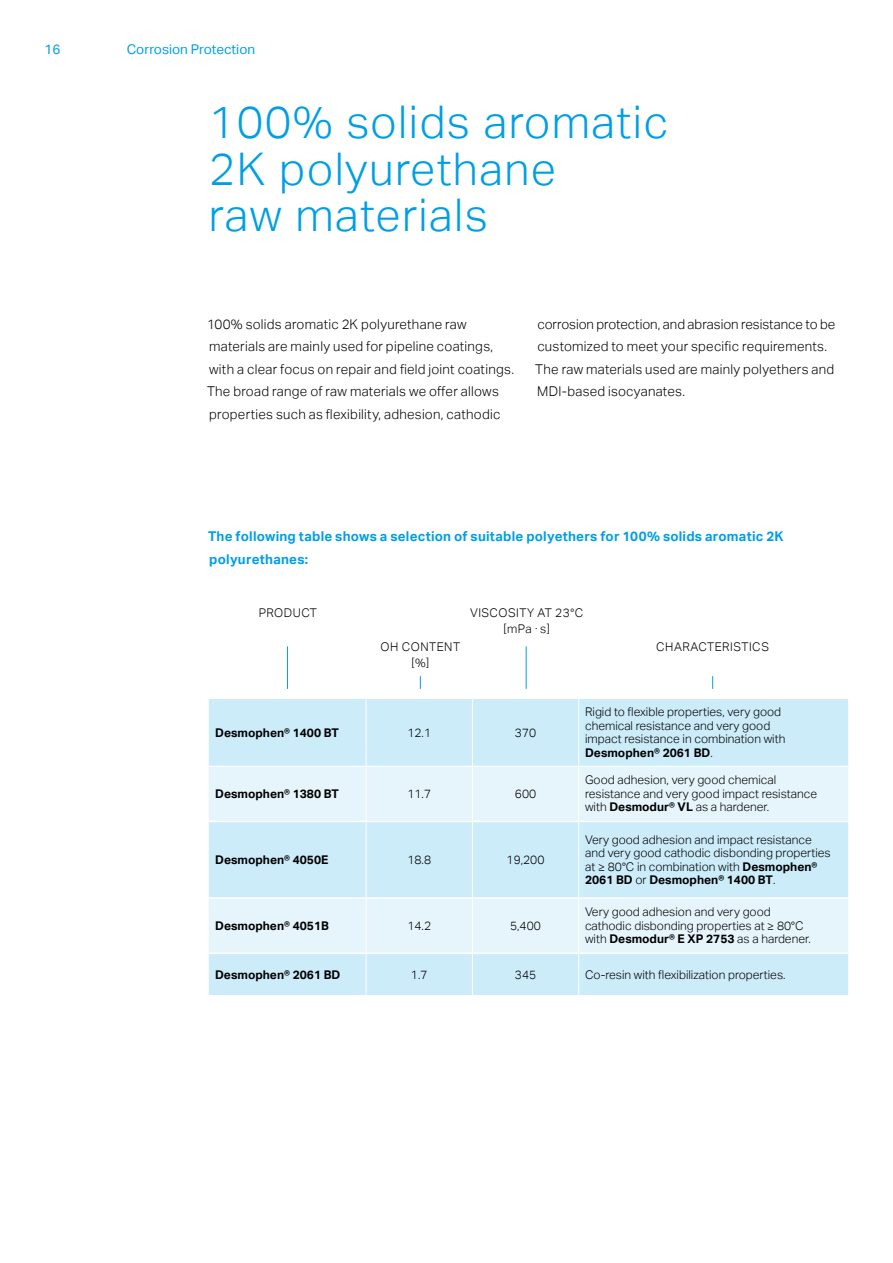
<style>
.page{position:relative;width:893px;height:1263px;background:#fff}
.page>*{position:absolute;margin:0;border:0;box-sizing:border-box;transform-origin:0 0}
.t1{font:300 45px/46.5px "Aktiv Grotesk";letter-spacing:.03em;color:#009fe4}
.t2{font:300 13.5px/22.5px "Aktiv Grotesk";letter-spacing:.02em;color:#000}
.t3{font:700 13.5px/22.5px "Aktiv Grotesk";letter-spacing:.015em;color:#009fe4}
.t4{font:13.5px "Aktiv Grotesk";color:#009fe4}
.t5{font:300 12px/13.5px "Aktiv Grotesk";color:#000}
.t6{font:700 12px "Aktiv Grotesk";color:#000}
.t7{font:300 12px/16.5px "Aktiv Grotesk";letter-spacing:.04em;color:#000;text-align:center}
.t8{font:300 12px "Aktiv Grotesk";letter-spacing:.035em;color:#000}
.s1{font-weight:700}
</style>
<div class="page">
<div style="left:209px;top:699px;width:639px;height:296px;background:#ccecfa"></div>
<svg style="left:209px;top:767px;width:639px;height:185px;fill:#e6f5fc"></svg>
<hr style="left:209px;top:821px;width:157px;height:1px;background:#fff">
<hr style="left:366px;top:821px;width:106px;height:1px;background:#fff">
<hr style="left:473px;top:821px;width:105px;height:1px;background:#fff">
<hr style="left:579px;top:821px;width:269px;height:1px;background:#fff">
<hr style="left:209px;top:897px;width:157px;height:2px;background:#fff">
<hr style="left:366px;top:897px;width:106px;height:2px;background:#fff">
<hr style="left:473px;top:897px;width:105px;height:2px;background:#fff">
<hr style="left:579px;top:897px;width:269px;height:2px;background:#fff">
<hr style="left:209px;top:952px;width:157px;height:2px;background:#fff">
<hr style="left:366px;top:952px;width:106px;height:2px;background:#fff">
<hr style="left:473px;top:952px;width:105px;height:2px;background:#fff">
<hr style="left:579px;top:952px;width:269px;height:2px;background:#fff">
<hr style="left:366px;top:699px;width:1px;height:67px;background:#fff">
<hr style="left:472px;top:699px;width:1px;height:67px;background:#fff">
<hr style="left:578px;top:699px;width:1px;height:67px;background:#fff">
<hr style="left:209px;top:766px;width:157px;height:1px;background:#fff">
<hr style="left:366px;top:766px;width:106px;height:1px;background:#fff">
<hr style="left:366px;top:766px;width:1px;height:55px;background:#fff">
<hr style="left:472px;top:766px;width:107px;height:1px;background:#fff">
<hr style="left:472px;top:766px;width:1px;height:55px;background:#fff">
<hr style="left:579px;top:766px;width:270px;height:1px;background:#fff">
<hr style="left:578px;top:766px;width:1px;height:55px;background:#fff">
<hr style="left:366px;top:821px;width:1px;height:77px;background:#fff">
<hr style="left:472px;top:821px;width:1px;height:77px;background:#fff">
<hr style="left:578px;top:821px;width:1px;height:77px;background:#fff">
<hr style="left:366px;top:898px;width:1px;height:55px;background:#fff">
<hr style="left:472px;top:898px;width:1px;height:55px;background:#fff">
<hr style="left:578px;top:898px;width:1px;height:55px;background:#fff">
<hr style="left:366px;top:953px;width:1px;height:42px;background:#fff">
<hr style="left:472px;top:953px;width:1px;height:42px;background:#fff">
<hr style="left:578px;top:953px;width:1px;height:42px;background:#fff">
<svg style="left:420px;top:676px;width:1px;height:13px"></svg>
<svg style="left:712px;top:676px;width:1px;height:13px"></svg>
<hr style="left:287px;top:646px;width:1px;height:43px;background:#009fe4">
<hr style="left:526px;top:646px;width:1px;height:43px;background:#009fe4">
<p class="t4" style="left:45px;top:42px;width:17px">16</p>
<p class="t4" style="left:127px;top:42px;width:130px">Corrosion Protection</p>
<h1 class="t1" style="left:209px;top:100px;width:461px">100% solids aromatic<br>2K polyurethane<br>raw materials</h1>
<p class="t2" style="left:207px;top:313px;width:308px">100% solids aromatic 2K polyurethane raw materials are mainly used for pipeline coatings, with a clear focus on repair and field joint coatings.<br>The broad range of raw materials we offer allows properties such as flexibility, adhesion, cathodic</p>
<p class="t2" style="left:535px;top:313px;width:302px">corrosion protection, and abrasion resistance to be customized to meet your specific requirements.<br>The raw materials used are mainly polyethers and MDI-based isocyanates.</p>
<p class="t3" style="left:208px;top:525px;width:577px">The following table shows a selection of suitable polyethers for 100% solids aromatic 2K polyurethanes:</p>
<p class="t8" style="left:259px;top:605px;width:60px">PRODUCT</p>
<p class="t7" style="left:470px;top:604px;width:115px">VISCOSITY AT 23°C [mPa · s]</p>
<p class="t7" style="left:380px;top:638px;width:81px">OH CONTENT [%]</p>
<p class="t7" style="left:656px;top:638px;width:114px">CHARACTERISTICS</p>
<p class="t6" style="left:215px;top:725px;width:125px">Desmophen® 1400 BT</p>
<p class="t5" style="left:407px;top:726px;width:25px">12.1</p>
<p class="t5" style="left:515px;top:726px;width:23px">370</p>
<p class="t6" style="left:215px;top:787px;width:125px">Desmophen® 1380 BT</p>
<p class="t5" style="left:407px;top:787px;width:25px">11.7</p>
<p class="t5" style="left:515px;top:787px;width:23px">600</p>
<p class="t6" style="left:215px;top:853px;width:115px">Desmophen® 4050E</p>
<p class="t5" style="left:407px;top:853px;width:25px">18.8</p>
<p class="t5" style="left:507px;top:853px;width:39px">19,200</p>
<p class="t6" style="left:215px;top:919px;width:115px">Desmophen® 4051B</p>
<p class="t5" style="left:407px;top:919px;width:25px">14.2</p>
<p class="t5" style="left:510px;top:919px;width:32px">5,400</p>
<p class="t5" style="left:585px;top:705px;width:202px">Rigid to flexible properties, very good chemical resistance and very good impact resistance in combination with <span class="s1">Desmophen® 2061 BD</span>.</p>
<p class="t5" style="left:585px;top:773px;width:234px">Good adhesion, very good chemical resistance and very good impact resistance with <span class="s1">Desmodur® VL</span> as a hardener.</p>
<p class="t5" style="left:585px;top:833px;width:247px">Very good adhesion and impact resistance and very good cathodic disbonding properties at ≥ 80°C in combination with <span class="s1">Desmophen® 2061 BD</span> or <span class="s1">Desmophen® 1400 BT</span>.</p>
<p class="t5" style="left:585px;top:905px;width:227px">Very good adhesion and very good cathodic disbonding properties at ≥ 80°C with <span class="s1">Desmodur® E XP 2753</span> as a hardener.</p>
<p class="t6" style="left:215px;top:968px;width:127px">Desmophen® 2061 BD</p>
<p class="t5" style="left:411px;top:968px;width:18px">1.7</p>
<p class="t5" style="left:515px;top:968px;width:23px">345</p>
<p class="t5" style="left:585px;top:968px;width:202px">Co-resin with flexibilization properties.</p>
</div>
